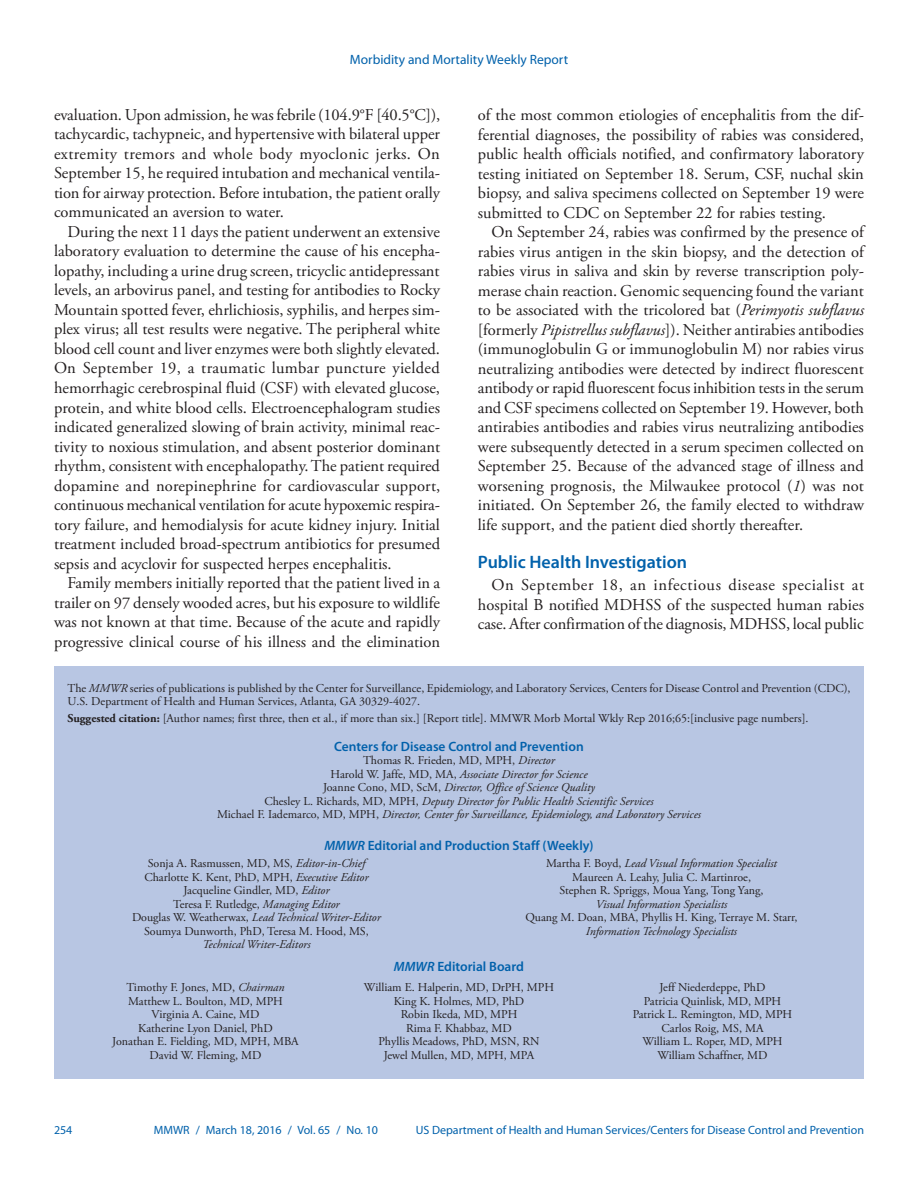
<style>
.page{position:relative;width:918px;height:1188px;background:#fff}
.page>*{position:absolute;margin:0;border:0;box-sizing:border-box;transform-origin:0 0}
.Heading_1{font:600 18px "Myriad Pro";color:#0161ab}
.Paragraph{font:16.5px/19.5px "Adobe Garamond Pro";color:#231f20;text-align:justify}
.t1{font:600 13.5px "Myriad Pro";color:#0161ab}
.t2{font:13.5px "Myriad Pro";color:#0161ab}
.t3{font:12px/13.5px "Adobe Garamond Pro";color:#231f20;text-align:center}
.t4{font:italic 12px/13.5px "Adobe Garamond Pro";color:#231f20;text-align:center}
.t5{font:12px "Myriad Pro";color:#0161ab}
.s1{font-style:italic}
.s2{font-weight:700}
.s3{font-style:normal}
</style>
<div class="page">
<div style="left:54px;top:666px;width:810px;height:413px;background:#b8c6e3"></div>
<p class="t2" style="left:350px;top:51px;width:220px">Morbidity and Mortality Weekly Report</p>
<p class="Paragraph" style="left:54px;top:106px;width:388px">evaluation. Upon admission, he was febrile (104.9°F [40.5°C]), tachycardic, tachypneic, and hypertensive with bilateral upper extremity tremors and whole body myoclonic jerks. On September 15, he required intubation and mechanical ventila&shy;tion for airway protection. Before intubation, the patient orally communicated an aversion to water.</p>
<p class="Paragraph" style="left:54px;top:223px;width:388px;text-indent:13px">During the next 11 days the patient underwent an extensive laboratory evaluation to determine the cause of his encepha&shy;lopathy, including a urine drug screen, tricyclic antidepressant levels, an arbovirus panel, and testing for antibodies to Rocky Mountain spotted fever, ehrlichiosis, syphilis, and herpes sim&shy;plex virus; all test results were negative. The peripheral white blood cell count and liver enzymes were both slightly elevated.<br>On September 19, a traumatic lumbar puncture yielded hemorrhagic cerebrospinal fluid (CSF) with elevated glucose, protein, and white blood cells. Electroencephalogram studies indicated generalized slowing of brain activity, minimal reac&shy;tivity to noxious stimulation, and absent posterior dominant rhythm, consistent with encephalopathy. The patient required dopamine and norepinephrine for cardiovascular support, continuous mechanical ventilation for acute hypoxemic respira&shy;tory failure, and hemodialysis for acute kidney injury. Initial treatment included broad-spectrum antibiotics for presumed sepsis and acyclovir for suspected herpes encephalitis.</p>
<p class="Paragraph" style="left:54px;top:574px;width:388px;text-indent:13px">Family members initially reported that the patient lived in a trailer on 97 densely wooded acres, but his exposure to wildlife was not known at that time. Because of the acute and rapidly progressive clinical course of his illness and the elimination</p>
<p class="Paragraph" style="left:478px;top:106px;width:388px">of the most common etiologies of encephalitis from the dif&shy;ferential diagnoses, the possibility of rabies was considered, public health officials notified, and confirmatory laboratory testing initiated on September 18. Serum, CSF, nuchal skin biopsy, and saliva specimens collected on September 19 were submitted to CDC on September 22 for rabies testing.</p>
<p class="Paragraph" style="left:478px;top:223px;width:388px;text-indent:14px">On September 24, rabies was confirmed by the presence of rabies virus antigen in the skin biopsy, and the detection of rabies virus in saliva and skin by reverse transcription poly&shy;merase chain reaction. Genomic sequencing found the variant to be associated with the tricolored bat (<span class="s1">Perimyotis subflavus </span>[formerly <span class="s1">Pipistrellus subflavus</span>]). Neither antirabies antibodies (immunoglobulin G or immunoglobulin M) nor rabies virus neutralizing antibodies were detected by indirect fluorescent antibody or rapid fluorescent focus inhibition tests in the serum and CSF specimens collected on September 19. However, both antirabies antibodies and rabies virus neutralizing antibodies were subsequently detected in a serum specimen collected on September 25. Because of the advanced stage of illness and worsening prognosis, the Milwaukee protocol (<span class="s1">1</span>) was not initiated. On September 26, the family elected to withdraw life support, and the patient died shortly thereafter.</p>
<h1 class="Heading_1" style="left:478px;top:551px;width:211px">Public Health Investigation</h1>
<p class="Paragraph" style="left:478px;top:576px;width:388px;text-indent:13px">On September 18, an infectious disease specialist at hospital B notified MDHSS of the suspected human rabies case. After confirmation of the diagnosis, MDHSS, local public</p>
<p class="t3" style="left:68px;top:682px;width:785px;text-align:left">The <span class="s1">MMWR</span> series of publications is published by the Center for Surveillance, Epidemiology, and Laboratory Services, Centers for Disease Control and Prevention (CDC),<br>U.S. Department of Health and Human Services, Atlanta, GA 30329-4027.</p>
<p class="t3" style="left:68px;top:712px;width:743px"><span class="s2">Suggested citation:</span> [Author names; first three, then et al., if more than six.] [Report title]. MMWR Morb Mortal Wkly Rep 2016;65:[inclusive page numbers].</p>
<p class="t1" style="left:334px;top:738px;width:251px">Centers for Disease Control and Prevention</p>
<p class="t4" style="left:217px;top:754px;width:485px"><span class="s3">Thomas R. Frieden, MD, MPH,</span> Director<br><span class="s3">Harold W. Jaffe, MD, MA,</span> Associate Director for Science<br><span class="s3">Joanne Cono, MD, ScM,</span> Director, Office of Science Quality<br><span class="s3">Chesley L. Richards, MD, MPH,</span> Deputy Director for Public Health Scientific Services<br><span class="s3">Michael F. Iademarco, MD, MPH,</span> Director, Center for Surveillance, Epidemiology, and Laboratory Services</p>
<p class="t1" style="left:324px;top:837px;width:271px"><span class="s1">MMWR</span> Editorial and Production Staff (Weekly)</p>
<p class="t3" style="left:132px;top:857px;width:250px">Sonja A. Rasmussen, MD, MS, <span class="s1">Editor-in-Chief </span>Charlotte K. Kent, PhD, MPH, <span class="s1">Executive Editor </span>Jacqueline Gindler, MD, <span class="s1">Editor<br></span>Teresa F. Rutledge, <span class="s1">Managing Editor<br></span>Douglas W. Weatherwax, <span class="s1">Lead Technical Writer-Editor </span>Soumya Dunworth, PhD, Teresa M. Hood, MS,</p>
<p class="t4" style="left:203px;top:938px;width:109px">Technical Writer-Editors</p>
<p class="t3" style="left:546px;top:857px;width:232px">Martha F. Boyd, <span class="s1">Lead Visual Information Specialist<br></span>Maureen A. Leahy, Julia C. Martinroe,<br>Stephen R. Spriggs, Moua Yang, Tong Yang,</p>
<p class="t4" style="left:596px;top:897px;width:133px">Visual Information Specialists</p>
<p class="t3" style="left:525px;top:911px;width:274px">Quang M. Doan, MBA, Phyllis H. King, Terraye M. Starr,</p>
<p class="t4" style="left:586px;top:924px;width:153px">Information Technology Specialists</p>
<p class="t1" style="left:394px;top:958px;width:132px"><span class="s1">MMWR</span> Editorial Board</p>
<p class="t3" style="left:112px;top:981px;width:188px">Timothy F. Jones, MD, <span class="s1">Chairman<br></span>Matthew L. Boulton, MD, MPH<br>Virginia A. Caine, MD<br>Katherine Lyon Daniel, PhD<br>Jonathan E. Fielding, MD, MPH, MBA<br>David W. Fleming, MD</p>
<p class="t3" style="left:364px;top:981px;width:192px">William E. Halperin, MD, DrPH, MPH<br>King K. Holmes, MD, PhD<br>Robin Ikeda, MD, MPH<br>Rima F. Khabbaz, MD<br>Phyllis Meadows, PhD, MSN, RN<br>Jewel Mullen, MD, MPH, MPA</p>
<p class="t3" style="left:633px;top:981px;width:161px">Jeff Niederdeppe, PhD<br>Patricia Quinlisk, MD, MPH<br>Patrick L. Remington, MD, MPH<br>Carlos Roig, MS, MA<br>William L. Roper, MD, MPH<br>William Schaffner, MD</p>
<p class="t5" style="left:54px;top:1123px;width:20px">254</p>
<p class="t5" style="left:154px;top:1123px;width:226px">MMWR / March 18, 2016 / Vol. 65 / No. 10</p>
<p class="t5" style="left:416px;top:1123px;width:450px">US Department of Health and Human Services/Centers for Disease Control and Prevention</p>
</div>
